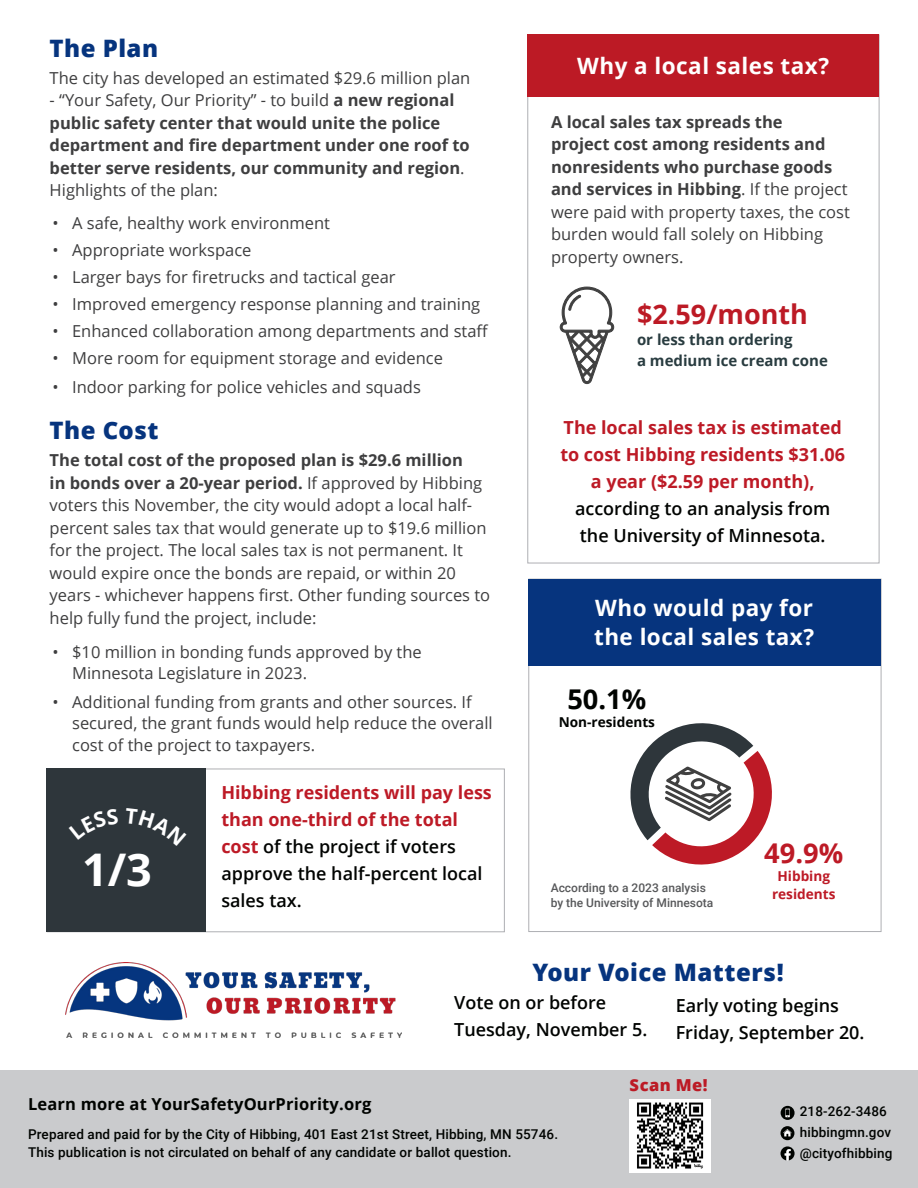
<style>
.page{position:relative;width:918px;height:1188px;background:#fff}
.page>*{position:absolute;margin:0;border:0;box-sizing:border-box;transform-origin:0 0}
.t1{font:700 45px "Open Sans";color:#fff}
.callout{font:700 27.3px "Open Sans";color:#000300}
.callout-2{font:700 27.3px "Open Sans";color:#bd1a26}
.callout_caption_2{font:700 27px "Open Sans";color:#bc1a25}
.sub2{font:800 24px "Open Sans";letter-spacing:.02em;color:#06347e}
.H4_bold{font:700 22.5px/28.5px "Open Sans";letter-spacing:.02em;color:#fff}
.callout-3{font:600 18px/27px "Open Sans";color:#000300}
.callout-4{font:700 18px/27px "Open Sans";color:#bd1a26;text-align:center}
.body{font:16.5px/22.5px "Open Sans";color:#3e3e3f}
.body-2{font:700 16.5px/22.5px "Open Sans";color:#3e3e3f}
.callout-5{font:700 16.5px "Open Sans";letter-spacing:.01em;color:#000300}
.sub2-2{font:800 16.5px "Open Sans";letter-spacing:.03em;color:#bc1a25}
.callout_caption_2-2{font:700 15px/21px "Open Sans";color:#293c40}
.callout-6{font:700 13.65px/17.7px "Open Sans";color:#bd1a26;text-align:center}
.callout-7{font:700 13.65px "Open Sans";color:#000300}
.footer_headings{font:500 13.5px/18px "Roboto";letter-spacing:.01em;color:#000300}
.footer_headings-2{font:500 12px/15px "Roboto";color:#57585a}
.s1{font-weight:400}
.s2{font-weight:700}
.s3{font-weight:700;color:#bd1a26}
.s4{font-weight:600;color:#000300}
</style>
<div class="page">
<div style="left:47px;top:769px;width:458px;height:163px;border:1px solid #aeafb3"></div>
<div style="left:47px;top:769px;width:159px;height:163px;background:#2e363b"></div>
<div style="left:0;top:1071px;width:918px;height:117px;background:#cacbcd"></div>
<svg style="left:781px;top:1146px;width:14px;height:15px"></svg>
<svg style="left:781px;top:1106px;width:14px;height:14px"></svg>
<svg style="left:781px;top:1126px;width:13px;height:14px"></svg>
<svg style="left:785px;top:1109px;width:5px;height:8px"></svg>
<svg style="left:783px;top:1129px;width:9px;height:7px"></svg>
<svg style="left:630px;top:723px;width:142px;height:142px"></svg>
<div style="left:528px;top:579px;width:353px;height:87px;background:#06347e"></div>
<div style="left:527px;top:34px;width:352px;height:64px;background:#bc1a25"></div>
<img style="left:66px;top:962px;width:335px;height:76px">
<svg style="left:559px;top:286px;width:55px;height:98px"></svg>
<img style="left:629px;top:1099px;width:81px;height:74px">
<p class="sub2" style="left:50px;top:30px;width:110px">The Plan</p>
<p class="body" style="left:50px;top:66px;width:422px">The city has developed an estimated $29.6 million plan</p>
<p class="body-2" style="left:50px;top:89px;width:422px"><span class="s1">- “Your Safety, Our Priority” - to build</span> a new regional public safety center that would unite the police department and fire department under one roof to better serve residents, our community and region<span class="s1">.<br>Highlights of the plan:</span></p>
<p class="body" style="left:53px;top:212px;width:279px">• A safe, healthy work environment</p>
<p class="body" style="left:53px;top:239px;width:200px">• Appropriate workspace</p>
<p class="body" style="left:53px;top:266px;width:345px">• Larger bays for firetrucks and tactical gear</p>
<p class="body" style="left:53px;top:293px;width:429px">• Improved emergency response planning and training</p>
<p class="body" style="left:53px;top:320px;width:437px">• Enhanced collaboration among departments and staff</p>
<p class="body" style="left:53px;top:347px;width:392px">• More room for equipment storage and evidence</p>
<p class="body" style="left:53px;top:375px;width:370px">• Indoor parking for police vehicles and squads</p>
<p class="sub2" style="left:50px;top:412px;width:110px">The Cost</p>
<p class="body" style="left:50px;top:449px;width:442px"><span class="s2">The total cost of the proposed plan is $29.6 million<br>in bonds over a 20-year period.</span> If approved by Hibbing voters this November, the city would adopt a local half&shy;percent sales tax that would generate up to $19.6 million for the project. The local sales tax is not permanent. It would expire once the bonds are repaid, or within 20 years - whichever happens first. Other funding sources to help fully fund the project, include:</p>
<p class="body" style="left:72px;top:642px;width:351px;line-height:21px;text-indent:-20px">• $10 million in bonding funds approved by the<br>Minnesota Legislature in 2023.</p>
<p class="body" style="left:72px;top:691px;width:422px;line-height:21px;text-indent:-20px">• Additional funding from grants and other sources. If secured, the grant funds would help reduce the overall</p>
<p class="body" style="left:72px;top:734px;width:244px">cost of the project to taxpayers.</p>
<p class="callout-3" style="left:221px;top:779px;width:272px"><span class="s3">Hibbing residents will pay less than one-third of the total cost</span> of the project if voters approve the half-percent local sales tax.</p>
<p class="t1" style="left:82px;top:837px;width:71px">1/3</p>
<p class="H4_bold" style="left:577px;top:51px;width:253px">Why a local sales tax?</p>
<p class="body-2" style="left:551px;top:110px;width:300px">A local sales tax spreads the<br>project cost among residents and nonresidents who purchase goods and services in Hibbing<span class="s1">. If the project were paid with property taxes, the cost burden would fall solely on Hibbing property owners.</span></p>
<p class="callout_caption_2" style="left:637px;top:295px;width:172px">$2.59/month</p>
<p class="callout_caption_2-2" style="left:637px;top:328px;width:192px">or less than ordering<br>a medium ice cream cone</p>
<p class="callout-4" style="left:560px;top:414px;width:286px">The local sales tax is estimated to cost Hibbing residents $31.06 a year ($2.59 per month), <span class="s4">according to an analysis from the University of Minnesota.</span></p>
<p class="H4_bold" style="left:594px;top:593px;width:221px">Who would pay for the local sales tax?</p>
<p class="callout" style="left:567px;top:680px;width:80px">50.1%</p>
<p class="callout-7" style="left:559px;top:712px;width:98px">Non-residents</p>
<p class="footer_headings-2" style="left:551px;top:880px;width:164px">According to a 2023 analysis by the University of Minnesota</p>
<p class="callout-2" style="left:764px;top:834px;width:80px">49.9%</p>
<p class="callout-6" style="left:772px;top:867px;width:65px">Hibbing residents</p>
<p class="sub2" style="left:532px;top:954px;width:253px">Your Voice Matters!</p>
<p class="callout-3" style="left:454px;top:989px;width:195px">Vote on or before<br>Tuesday, November 5.</p>
<p class="callout-3" style="left:676px;top:992px;width:190px">Early voting begins<br>Friday, September 20.</p>
<p class="callout-5" style="left:28px;top:1092px;width:345px">Learn more at YourSafetyOurPriority.org</p>
<p class="footer_headings" style="left:28px;top:1124px;width:532px">Prepared and paid for by the City of Hibbing, 401 East 21st Street, Hibbing, MN 55746.<br>This publication is not circulated on behalf of any candidate or ballot question.</p>
<p class="sub2-2" style="left:630px;top:1072px;width:80px">Scan Me!</p>
<p class="footer_headings" style="left:800px;top:1102px;width:89px">218-262-3486</p>
<p class="footer_headings" style="left:800px;top:1123px;width:93px">hibbingmn.gov</p>
<p class="footer_headings" style="left:800px;top:1144px;width:94px">@cityofhibbing</p>
</div>
